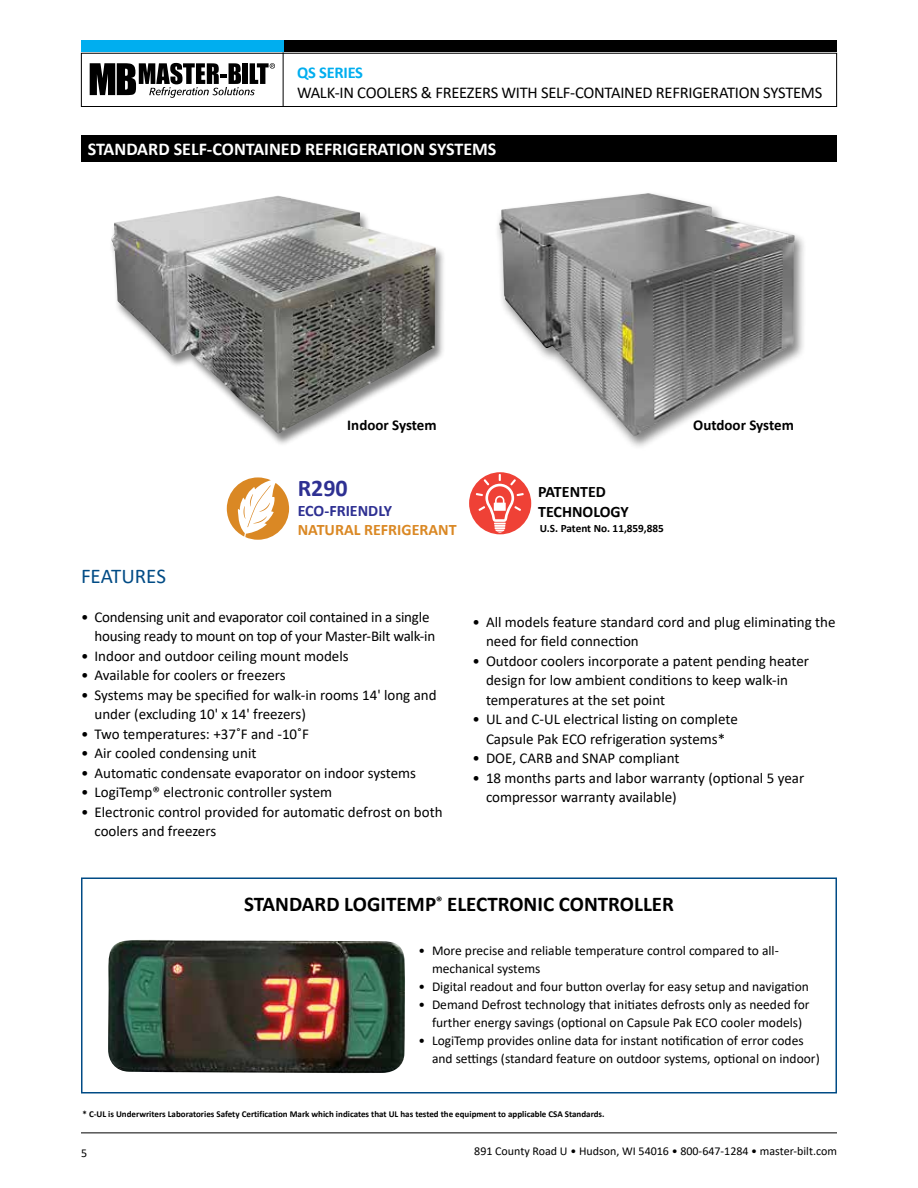
<style>
.page{position:relative;width:918px;height:1188px;background:#fff}
.page>*{position:absolute;margin:0;border:0;box-sizing:border-box;transform-origin:0 0}
.t1{font:700 24px "Calibri";color:#2e3092}
.t2{font:700 21px "Calibri";color:#000}
.t3{font:21px "Calibri";color:#004b85}
.t4{font:700 18px "Calibri";color:#fff}
.t5{font:16.5px "Calibri";letter-spacing:-.015em;color:#000}
.t6{font:700 16.5px "Calibri";letter-spacing:-.015em;color:#00aeef}
.t7{font:700 16.05px "Calibri";color:#da8824}
.t8{font:700 16.05px "Calibri";color:#2e3092}
.t9{font:700 15.9px/19.2px "Calibri";color:#000}
.t10{font:15px/19.5px "Calibri";color:#000}
.t11{font:700 15px "Calibri";color:#000}
.t12{font:13.5px/18px "Calibri";color:#000}
.t13{font:12px "Calibri";color:#000}
.t14{font:700 11.25px "Calibri";color:#000}
.t15{font:700 9px "Calibri";color:#000}
</style>
<div class="page">
<hr style="left:81px;top:1132px;width:756px;height:1px;background:#000">
<div style="left:81px;top:53px;width:756px;height:54px;border:1px solid #000"></div>
<hr style="left:283px;top:52px;width:1px;height:54px;background:#000">
<div style="left:81px;top:40px;width:756px;height:12px;background:#000"></div>
<div style="left:81px;top:40px;width:203px;height:12px;background:#00aeef"></div>
<svg style="left:90px;top:63px;width:185px;height:35px"></svg>
<div style="left:81px;top:135px;width:756px;height:27px;background:#000"></div>
<svg style="left:227px;top:477px;width:62px;height:63px"></svg>
<div style="left:108px;top:195px;width:339px;height:252px;background:#000;opacity:.5"></div>
<img style="left:111px;top:196px;width:325px;height:238px">
<div style="left:494px;top:191px;width:313px;height:260px;background:#000;opacity:.5"></div>
<img style="left:499px;top:193px;width:296px;height:244px">
<div style="left:469px;top:472px;width:62px;height:62px;background:#ef4136;border-radius:50%"></div>
<svg style="left:476px;top:474px;width:48px;height:59px"></svg>
<div style="left:81px;top:878px;width:756px;height:216px;border:2px solid #004b85"></div>
<img style="left:108px;top:940px;width:297px;height:133px">
<p class="t6" style="left:297px;top:61px;width:68px">QS SERIES</p>
<p class="t5" style="left:297px;top:81px;width:527px">WALK-IN COOLERS &amp; FREEZERS WITH SELF-CONTAINED REFRIGERATION SYSTEMS</p>
<p class="t4" style="left:88px;top:137px;width:410px">STANDARD SELF-CONTAINED REFRIGERATION SYSTEMS</p>
<p class="t11" style="left:347px;top:414px;width:91px">Indoor System</p>
<h1 class="t1" style="left:298px;top:471px;width:51px">R290</h1>
<p class="t8" style="left:298px;top:499px;width:96px">ECO-FRIENDLY</p>
<p class="t7" style="left:298px;top:518px;width:160px">NATURAL REFRIGERANT</p>
<p class="t9" style="left:538px;top:482px;width:92px">PATENTED<br>TECHNOLOGY</p>
<p class="t14" style="left:540px;top:520px;width:126px">U.S. Patent No. 11,859,885</p>
<p class="t11" style="left:693px;top:414px;width:102px">Outdoor System</p>
<h2 class="t3" style="left:81px;top:561px;width:86px">FEATURES</h2>
<p class="t10" style="left:94px;top:607px;width:342px;text-indent:-14px">• Condensing unit and evaporator coil contained in a single housing ready to mount on top of your Master-Bilt walk-in</p>
<p class="t10" style="left:81px;top:646px;width:269px">• Indoor and outdoor ceiling mount models</p>
<p class="t10" style="left:81px;top:665px;width:206px">• Available for coolers or freezers</p>
<p class="t10" style="left:94px;top:685px;width:344px;text-indent:-14px">• Systems may be specified for walk-in rooms 14' long and under (excluding 10' x 14' freezers)</p>
<p class="t10" style="left:81px;top:724px;width:229px">• Two temperatures: +37˚F and -10˚F</p>
<p class="t10" style="left:81px;top:743px;width:177px">• Air cooled condensing unit</p>
<p class="t10" style="left:81px;top:763px;width:337px">• Automatic condensate evaporator on indoor systems</p>
<p class="t10" style="left:81px;top:782px;width:253px">• LogiTemp® electronic controller system</p>
<p class="t10" style="left:94px;top:802px;width:350px;text-indent:-14px">• Electronic control provided for automatic defrost on both coolers and freezers</p>
<p class="t10" style="left:486px;top:612px;width:351px;text-indent:-14px">• All models feature standard cord and plug eliminating the need for field connection</p>
<p class="t10" style="left:486px;top:651px;width:325px;text-indent:-14px">• Outdoor coolers incorporate a patent pending heater design for low ambient conditions to keep walk-in temperatures at the set point</p>
<p class="t10" style="left:472px;top:709px;width:267px;text-align:center">• UL and C-UL electrical listing on complete<br>Capsule Pak ECO refrigeration systems*</p>
<p class="t10" style="left:472px;top:748px;width:209px">• DOE, CARB and SNAP compliant</p>
<p class="t10" style="left:486px;top:768px;width:320px;text-indent:-14px">• 18 months parts and labor warranty (optional 5 year compressor warranty available)</p>
<h2 class="t2" style="left:244px;top:889px;width:431px">STANDARD LOGITEMP<sup>®</sup> ELECTRONIC CONTROLLER</h2>
<p class="t12" style="left:432px;top:941px;width:348px;text-indent:-14px">• More precise and reliable temperature control compared to all&shy;mechanical systems</p>
<p class="t12" style="left:418px;top:977px;width:392px">• Digital readout and four button overlay for easy setup and navigation</p>
<p class="t12" style="left:418px;top:995px;width:393px;text-align:center">• Demand Defrost technology that initiates defrosts only as needed for further energy savings (optional on Capsule Pak ECO cooler models)</p>
<p class="t12" style="left:432px;top:1031px;width:389px;text-indent:-14px">• LogiTemp provides online data for instant notification of error codes and settings (standard feature on outdoor systems, optional on indoor)</p>
<p class="t15" style="left:82px;top:1107px;width:524px">* C-UL is Underwriters Laboratories Safety Certification Mark which indicates that UL has tested the equipment to applicable CSA Standards.</p>
<p class="t13" style="left:81px;top:1145px;width:8px">5</p>
<p class="t13" style="left:474px;top:1143px;width:364px">891 County Road U • Hudson, WI 54016 • 800-647-1284 • master-bilt.com</p>
</div>
